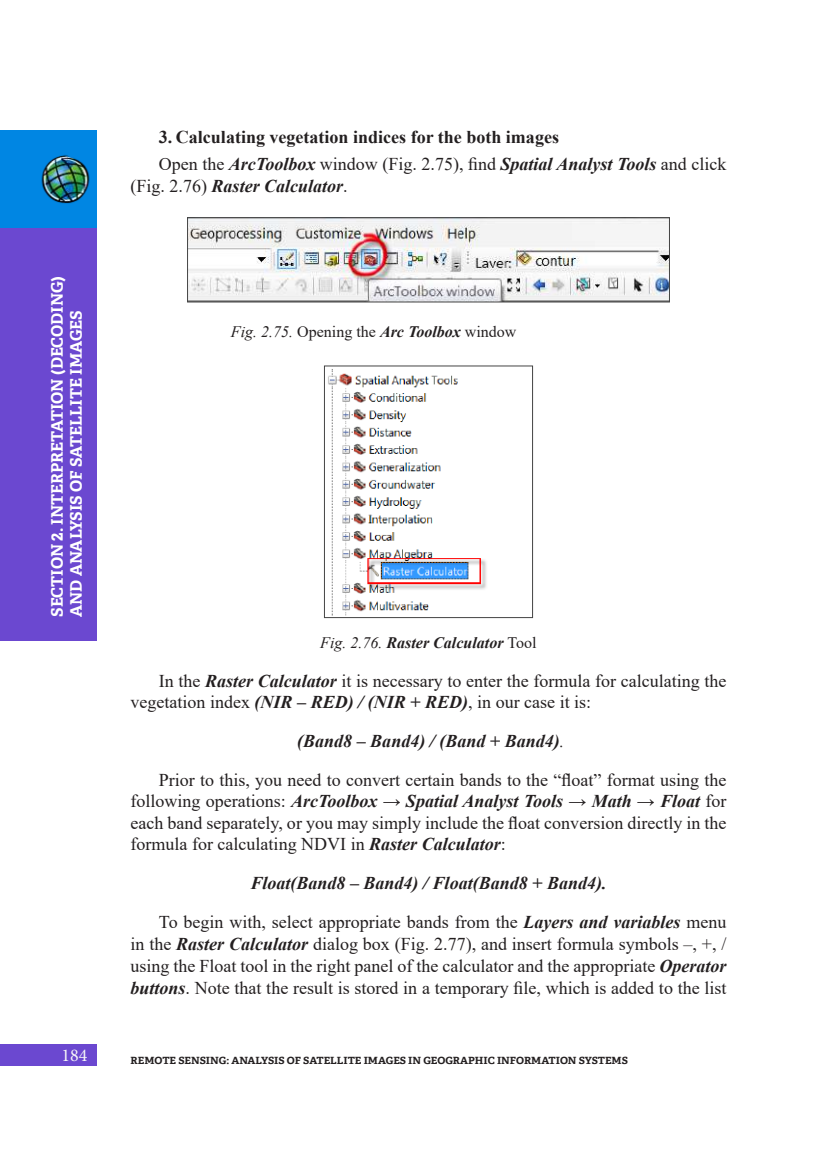
<style>
.page{position:relative;width:840px;height:1168px;background:#fff}
.page>*{position:absolute;margin:0;border:0;box-sizing:border-box;transform-origin:0 0}
.t1{font:18px/21.6px "Times New Roman";color:#231f20}
.t2{font:italic 700 18px/39px "Times New Roman";color:#231f20}
.t3{font:700 18px/27.6px "Times New Roman";color:#231f20}
.t4{font:18px "Minion Pro";color:#f7f7f8}
.t5{font:700 16px/19.2px "Adelle Cyrillic";color:#fff}
.t6{font:16px "Times New Roman";color:#231f20}
.t7{font:italic 700 16px "Times New Roman";color:#231f20}
.t8{font:700 10px "Adelle Cyrillic";color:#231f20;scale:1.05 1}
.s1{font-size:19.2px}
.s2{font-weight:400}
.s3{font-style:italic}
.s4{font-weight:400;font-style:normal}
.s5{font-weight:700;font-style:italic}
</style>
<div class="page">
<div style="left:0;top:1045px;width:96px;height:21px;background:#6b48d0"></div>
<div style="left:0;top:130px;width:96px;height:511px;background:#6b48d0"></div>
<div style="left:0;top:130px;width:96px;height:98px;background:#0086e3"></div>
<img style="left:41px;top:155px;width:56px;height:51px">
<img style="left:189px;top:220px;width:478px;height:80px">
<div style="left:187px;top:218px;width:482px;height:84px;border:1px solid #444"></div>
<img style="left:328px;top:369px;width:159px;height:246px">
<div style="left:324px;top:366px;width:208px;height:252px;border:1px solid #444"></div>
<p class="t5" style="left:48px;top:617px;width:342px;rotate:-90deg">SECTION <span class="s1">2</span>. INTERPRETATION (DECODING)<br>AND ANALYSIS OF SATELLITE IMAGES</p>
<p class="t3" style="left:159px;top:122px;width:568px">3. Calculating vegetation indices for the both images<br><span class="s2">Open the</span> <span class="s3">ArcToolbox</span> <span class="s2">window (Fig. 2.75), find</span> <span class="s3">Spatial Analyst Tools</span> <span class="s2">and click</span></p>
<p class="t2" style="left:130px;top:166px;width:219px"><span class="s4">(Fig. 2.76)</span> Raster Calculator<span class="s4">.</span></p>
<p class="t6" style="left:231px;top:320px;width:287px"><span class="s3">Fig. 2.75.</span> Opening the <span class="s5">Arc Toolbox</span> window</p>
<p class="t7" style="left:320px;top:632px;width:218px"><span class="s2">Fig. 2.76.</span> Raster Calculator <span class="s4">Tool</span></p>
<p class="t1" style="left:130px;top:669px;width:597px;text-indent:28px">In the <span class="s5">Raster Calculator</span> it is necessary to enter the formula for calculating the vegetation index <span class="s5">(NIR – RED) / (NIR + RED)</span>, in our case it is:</p>
<p class="t1" style="left:159px;top:721px;width:568px;line-height:38.6px;text-indent:138px"><span class="s5">(Band8 – Band4) / (Band + Band4)</span><span class="s3">.<br></span>Prior to this, you need to convert certain bands to the “float” format using the</p>
<p class="t1" style="left:130px;top:790px;width:597px;text-align:justify">following operations: <span class="s5">ArcToolbox → Spatial Analyst Tools → Math → Float</span> for each band separately, or you may simply include the float conversion directly in the formula for calculating NDVI in <span class="s5">Raster Calculator</span>:</p>
<p class="t2" style="left:159px;top:863px;width:568px;text-indent:91px">Float(Band8 – Band4) / Float(Band8 + Band4).<br><span class="s4">To begin with, select appropriate bands from the</span> Layers and variables <span class="s4">menu</span></p>
<p class="t1" style="left:130px;top:932px;width:597px;text-align:justify">in the <span class="s5">Raster Calculator</span> dialog box (Fig. 2.77), and insert formula symbols –, +, / using the Float tool in the right panel of the calculator and the appropriate <span class="s5">Operator buttons</span>. Note that the result is stored in a temporary file, which is added to the list</p>
<p class="t4" style="left:61px;top:1043px;width:27px">184</p>
<p class="t8" style="left:130px;top:1054px;width:475px">REMOTE SENSING: ANALYSIS OF SATELLITE IMAGES IN GEOGRAPHIC INFORMATION SYSTEMS</p>
</div>
